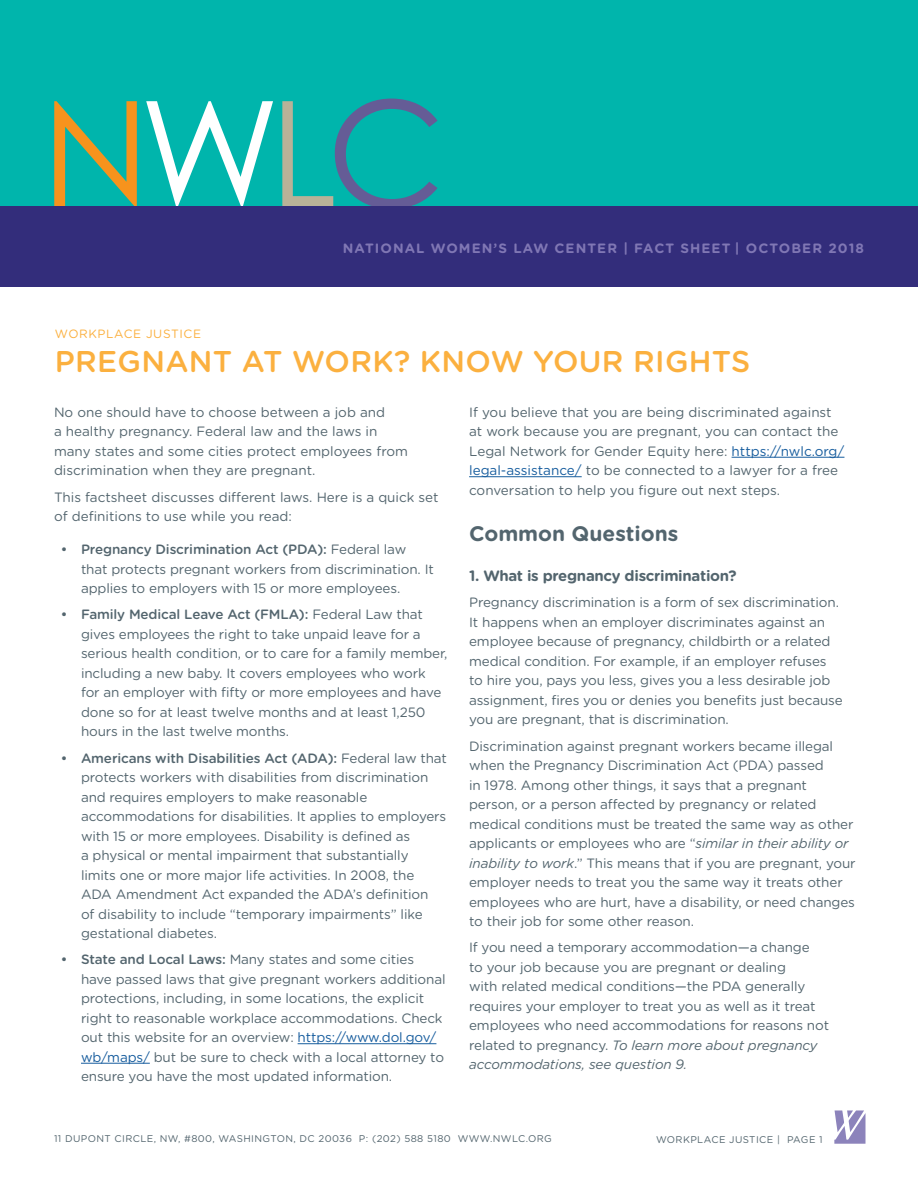
<style>
.page{position:relative;width:918px;height:1188px;background:#fff}
.page>*{position:absolute;margin:0;border:0;box-sizing:border-box;transform-origin:0 0}
.Main_Headline{font:500 30px "Gotham Rounded";letter-spacing:.01em;color:#fbb03f}
.Regular_Body_Copy{font:700 21px "Gotham Rounded";color:#53656e}
.Regular_Body_Copy-2{font:700 15px "Gotham Rounded";letter-spacing:-.02em;color:#53656e}
.Regular_Body_Copy-3{font:13.5px/19.5px "Gotham Rounded";letter-spacing:-.01em;color:#53656e}
.FS_nwlc_Header_Date{font:700 13.5px "Gotham Rounded";letter-spacing:.08em;color:#8077b4}
.Issue_Header{font:12px "Gotham Rounded";letter-spacing:.05em;color:#fbb03f}
.t1{font:9.75px "Gotham Rounded";letter-spacing:.04em;color:#53656e}
.s1{font-weight:500}
.s2{color:#175d9e}
.s3{font-style:italic}
</style>
<div class="page">
<svg style="left:834px;top:1110px;width:32px;height:34px"></svg>
<hr style="left:298px;top:1043px;width:138px;height:1px;background:#175d9e">
<hr style="left:81px;top:1063px;width:69px;height:1px;background:#175d9e">
<hr style="left:732px;top:457px;width:112px;height:1px;background:#175d9e">
<hr style="left:469px;top:476px;width:113px;height:1px;background:#175d9e">
<div style="left:0;top:0;width:918px;height:287px;background:#00b5ac"></div>
<svg style="left:282px;top:99px;width:156px;height:107px"></svg>
<svg style="left:146px;top:101px;width:127px;height:105px"></svg>
<svg style="left:54px;top:101px;width:83px;height:105px"></svg>
<div style="left:0;top:206px;width:918px;height:81px;background:#332d7b"></div>
<p class="FS_nwlc_Header_Date" style="left:343px;top:238px;width:523px">NATIONAL WOMEN’S LAW CENTER | FACT SHEET | OCTOBER 2018</p>
<p class="Issue_Header" style="left:55px;top:325px;width:148px">WORKPLACE JUSTICE</p>
<p class="Main_Headline" style="left:55px;top:340px;width:697px">PREGNANT AT WORK? KNOW YOUR RIGHTS</p>
<p class="Regular_Body_Copy-3" style="left:54px;top:402px;width:356px">No one should have to choose between a job and<br>a healthy pregnancy. Federal law and the laws in many states and some cities protect employees from discrimination when they are pregnant.</p>
<p class="Regular_Body_Copy-3" style="left:54px;top:487px;width:386px">This factsheet discusses different laws. Here is a quick set of definitions to use while you read:</p>
<p class="Regular_Body_Copy-3" style="left:81px;top:539px;width:354px;text-indent:-20px"><span class="s1">• Pregnancy Discrimination Act (PDA):</span> Federal law that protects pregnant workers from discrimination. It applies to employers with 15 or more employees.</p>
<p class="Regular_Body_Copy-3" style="left:81px;top:604px;width:368px;text-indent:-20px"><span class="s1">• Family Medical Leave Act (FMLA):</span> Federal Law that gives employees the right to take unpaid leave for a serious health condition, or to care for a family member, including a new baby. It covers employees who work for an employer with fifty or more employees and have done so for at least twelve months and at least 1,250 hours in the last twelve months.</p>
<p class="Regular_Body_Copy-3" style="left:81px;top:748px;width:367px;text-indent:-20px"><span class="s1">• Americans with Disabilities Act (ADA):</span> Federal law that protects workers with disabilities from discrimination and requires employers to make reasonable accommodations for disabilities. It applies to employers with 15 or more employees. Disability is defined as<br>a physical or mental impairment that substantially limits one or more major life activities. In 2008, the ADA Amendment Act expanded the ADA’s definition<br>of disability to include “temporary impairments” like gestational diabetes.</p>
<p class="Regular_Body_Copy-3" style="left:81px;top:949px;width:366px;text-indent:-20px"><span class="s1">• State and Local Laws:</span> Many states and some cities have passed laws that give pregnant workers additional protections, including, in some locations, the explicit right to reasonable workplace accommodations. Check out this website for an overview: <span class="s2">https://www.dol.gov/ wb/maps/</span> but be sure to check with a local attorney to ensure you have the most updated information.</p>
<p class="Regular_Body_Copy-3" style="left:469px;top:402px;width:377px">If you believe that you are being discriminated against at work because you are pregnant, you can contact the Legal Network for Gender Equity here: <span class="s2">https://nwlc.org/ legal-assistance/</span> to be connected to a lawyer for a free conversation to help you figure out next steps.</p>
<p class="Regular_Body_Copy" style="left:469px;top:519px;width:211px">Common Questions</p>
<p class="Regular_Body_Copy-2" style="left:469px;top:565px;width:269px">1. What is pregnancy discrimination?</p>
<p class="Regular_Body_Copy-3" style="left:469px;top:592px;width:375px">Pregnancy discrimination is a form of sex discrimination.<br>It happens when an employer discriminates against an employee because of pregnancy, childbirth or a related medical condition. For example, if an employer refuses to hire you, pays you less, gives you a less desirable job assignment, fires you or denies you benefits just because you are pregnant, that is discrimination.</p>
<p class="Regular_Body_Copy-3" style="left:469px;top:736px;width:388px">Discrimination against pregnant workers became illegal when the Pregnancy Discrimination Act (PDA) passed<br>in 1978. Among other things, it says that a pregnant person, or a person affected by pregnancy or related medical conditions must be treated the same way as other applicants or employees who are “<span class="s3">similar in their ability or inability to work</span>.” This means that if you are pregnant, your employer needs to treat you the same way it treats other employees who are hurt, have a disability, or need changes to their job for some other reason.</p>
<p class="Regular_Body_Copy-3" style="left:469px;top:937px;width:362px">If you need a temporary accommodation—a change<br>to your job because you are pregnant or dealing<br>with related medical conditions—the PDA generally requires your employer to treat you as well as it treat employees who need accommodations for reasons not related to pregnancy. <span class="s3">To learn more about pregnancy accommodations, see question 9.</span></p>
<p class="t1" style="left:54px;top:1132px;width:499px">11 DUPONT CIRCLE, NW, #800, WASHINGTON, DC 20036 P: (202) 588 5180 WWW.NWLC.ORG</p>
<p class="t1" style="left:656px;top:1133px;width:168px">WORKPLACE JUSTICE | PAGE 1</p>
</div>
